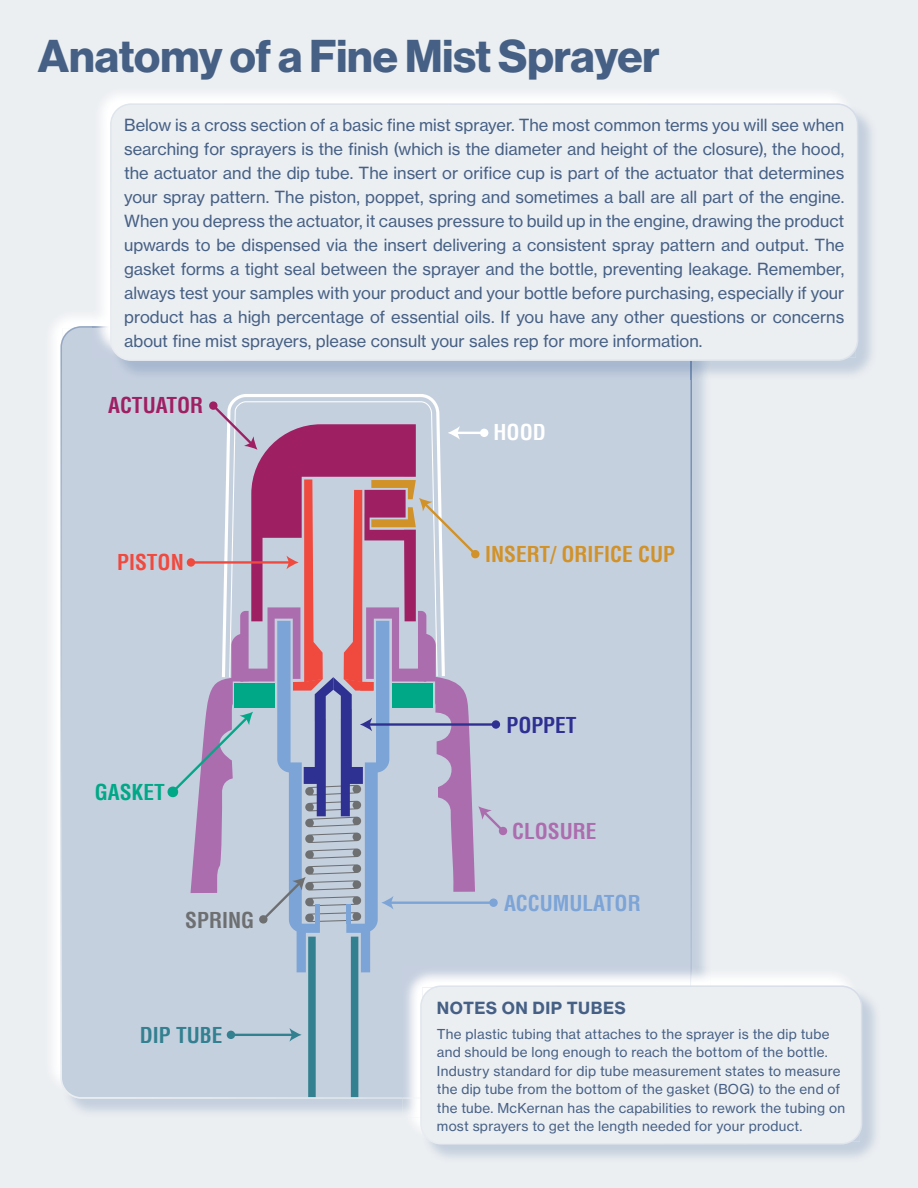
<style>
.page{position:relative;width:918px;height:1188px;background:#eceff2}
.page>*{position:absolute;margin:0;border:0;box-sizing:border-box;transform-origin:0 0}
.t1{font:45px "N Haas Grotesk DS Pro 75 Bd";color:#466085}
.t2{font:700 condensed 21.45px "Helvetica";color:#d1922a}
.t3{font:700 condensed 21.45px "Helvetica";color:#7ca4d6}
.t4{font:700 condensed 21.45px "Helvetica";color:#9f1f63}
.t5{font:700 condensed 21.45px "Helvetica";color:#ac6dae}
.t6{font:700 condensed 21.45px "Helvetica";color:#338090}
.t7{font:700 condensed 21.45px "Helvetica";color:#f0493e}
.t8{font:700 condensed 21.45px "Helvetica";color:#00a887}
.t9{font:700 condensed 21.45px "Helvetica";color:#6d6f71}
.t10{font:700 condensed 21.45px "Helvetica";color:#2e3092}
.t11{font:700 condensed 21.45px "Helvetica";color:#fff}
.t12{font:16.5px/24px "N Haas Grotesk TX Pro 55 Rg";color:#466085;text-align:justify}
.t13{font:16.5px "N Haas Grotesk TX Pro 75 Bd";letter-spacing:.035em;color:#466085}
.t14{font:13.5px/18.5px "N Haas Grotesk TX Pro 55 Rg";letter-spacing:.02em;color:#466085}
</style>
<div class="page">
<img style="left:53px;top:318px;width:39px;height:762px">
<svg style="left:61px;top:326px;width:631px;height:773px;background:#bec1d4"></svg>
<img style="left:112px;top:358px;width:580px;height:22px">
<div style="left:102px;top:95px;width:739px;height:34px;background:#fbfcfc"></div>
<img style="left:92px;top:129px;width:18px;height:197px">
<img style="left:92px;top:326px;width:20px;height:32px">
<div style="left:111px;top:104px;width:747px;height:256px;background:#eceff2;border-radius:20px"></div>
<div style="left:110px;top:103px;width:748px;height:258px;border:2px solid #fff;border-radius:20px"></div>
<img style="left:413px;top:977px;width:434px;height:150px">
<img style="left:402px;top:967px;width:290px;height:132px">
<div style="left:421px;top:986px;width:441px;height:158px;background:#eceff2;border-radius:20px"></div>
<div style="left:420px;top:985px;width:442px;height:160px;border:2px solid #fff;border-radius:20px"></div>
<h1 class="t1" style="left:38px;top:30px;width:623px">Anatomy of a Fine Mist Sprayer</h1>
<p class="t12" style="left:124px;top:113px;width:722px">Below is a cross section of a basic fine mist sprayer. The most common terms you will see when searching for sprayers is the finish (which is the diameter and height of the closure), the hood, the actuator and the dip tube. The insert or orifice cup is part of the actuator that determines your spray pattern. The piston, poppet, spring and sometimes a ball are all part of the engine.<br>When you depress the actuator, it causes pressure to build up in the engine, drawing the product upwards to be dispensed via the insert delivering a consistent spray pattern and output. The gasket forms a tight seal between the sprayer and the bottle, preventing leakage. Remember, always test your samples with your product and your bottle before purchasing, especially if your product has a high percentage of essential oils. If you have any other questions or concerns about fine mist sprayers, please consult your sales rep for more information.</p>
<h2 class="t4" style="left:108px;top:391px;width:97px">ACTUATOR</h2>
<h2 class="t7" style="left:117px;top:549px;width:68px">PISTON</h2>
<h2 class="t8" style="left:95px;top:779px;width:72px">GASKET</h2>
<h2 class="t9" style="left:185px;top:907px;width:70px">SPRING</h2>
<h2 class="t6" style="left:140px;top:1022px;width:84px">DIP TUBE</h2>
<h2 class="t11" style="left:494px;top:419px;width:54px">HOOD</h2>
<h2 class="t2" style="left:485px;top:541px;width:191px">INSERT/ ORIFICE CUP</h2>
<h2 class="t10" style="left:506px;top:712px;width:72px">POPPET</h2>
<h2 class="t5" style="left:512px;top:818px;width:86px">CLOSURE</h2>
<h2 class="t3" style="left:504px;top:890px;width:138px">ACCUMULATOR</h2>
<p class="t13" style="left:437px;top:997px;width:190px">NOTES ON DIP TUBES</p>
<p class="t14" style="left:437px;top:1025px;width:410px">The plastic tubing that attaches to the sprayer is the dip tube and should be long enough to reach the bottom of the bottle.<br>Industry standard for dip tube measurement states to measure the dip tube from the bottom of the gasket (BOG) to the end of the tube. McKernan has the capabilities to rework the tubing on most sprayers to get the length needed for your product.</p>
</div>
